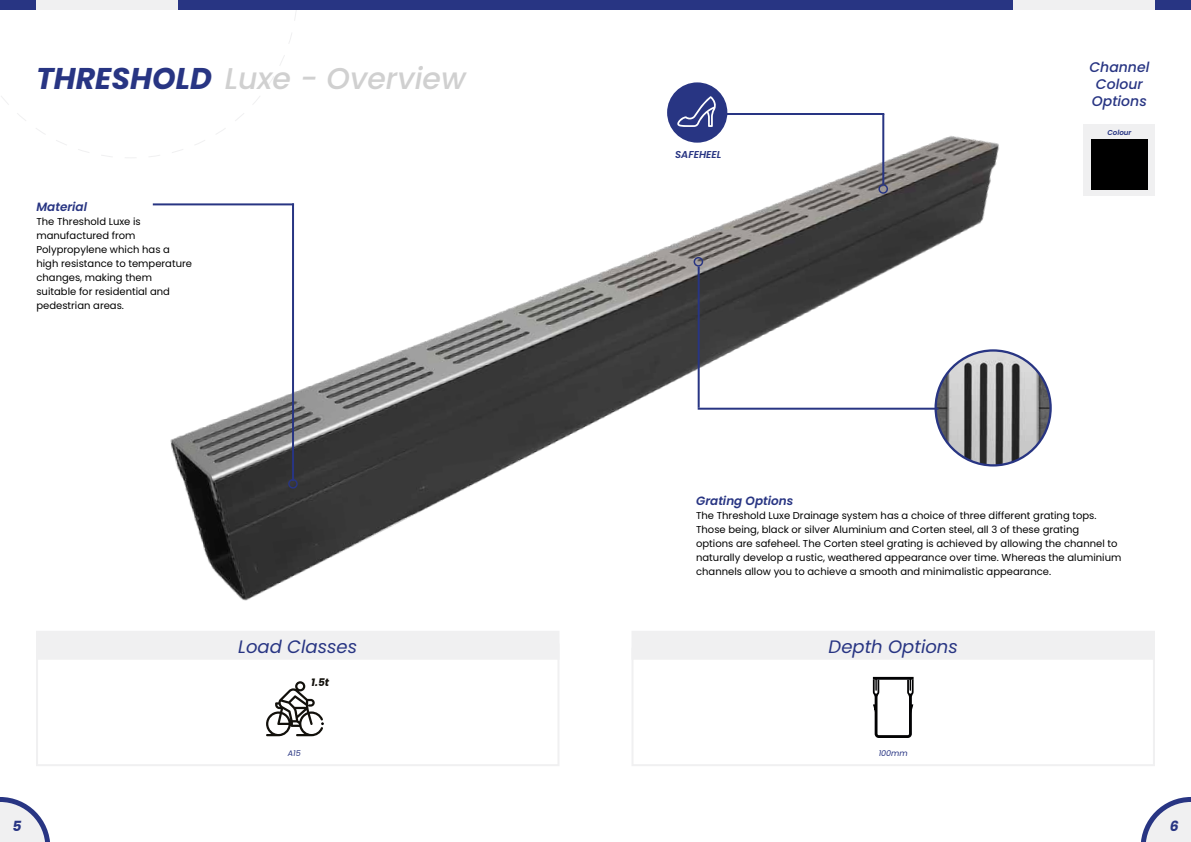
<style>
.page{position:relative;width:1191px;height:842px;background:#fff}
.page>*{position:absolute;margin:0;border:0;box-sizing:border-box;transform-origin:0 0}
.t1{font:italic 500 30px "Poppins";color:#d0d0d0}
.t2{font:italic 18px "Poppins";color:#283583}
.t3{font:italic 500 14px/16.8px "Poppins";color:#283583}
.t4{font:italic 700 14px "Poppins";color:#283583}
.t5{font:italic 600 12px "Poppins";color:#283583}
.t6{font:italic 700 10.6px "Poppins";color:#12100b}
.t7{font:10px/14px "Poppins";color:#000}
.t8{font:italic 600 10px "Poppins";color:#283583}
.t9{font:italic 8px "Poppins";color:#283583}
.t10{font:italic 600 7.1px "Poppins";color:#283583}
.s1{font-weight:700;color:#283583}
</style>
<div class="page">
<div style="left:0;top:0;width:1191px;height:10px;background:#283583"></div>
<div style="left:1013px;top:0;width:142px;height:10px;background:#f0f0f1"></div>
<div style="left:36px;top:0;width:142px;height:10px;background:#f0f0f1"></div>
<svg style="left:0;top:797px;width:50px;height:45px"></svg>
<svg style="left:1141px;top:797px;width:50px;height:45px"></svg>
<img style="left:149px;top:126px;width:903px;height:475px">
<div style="left:631px;top:648px;width:524px;height:118px;background:#fff;border:2px solid #f0f0f1"></div>
<div style="left:631px;top:631px;width:524px;height:29px;background:#f0f0f1"></div>
<div style="left:1083px;top:124px;width:72px;height:71px;background:#f0f0f1"></div>
<div style="left:1091px;top:139px;width:56px;height:51px;background:#000"></div>
<img style="left:935px;top:350px;width:115px;height:115px;border-radius:57px">
<div style="left:934px;top:349px;width:117px;height:117px;border:2px solid #283583;border-radius:50%"></div>
<hr style="left:697px;top:408px;width:241px;height:2px;background:#283583">
<hr style="left:697px;top:267px;width:2px;height:141px;background:#283583">
<div style="left:693px;top:257px;width:10px;height:10px;border:1px solid #283583;border-radius:50%"></div>
<hr style="left:153px;top:203px;width:141px;height:2px;background:#283583">
<hr style="left:292px;top:203px;width:2px;height:278px;background:#283583">
<div style="left:288px;top:479px;width:10px;height:10px;border:1px solid #283583;border-radius:50%"></div>
<hr style="left:724px;top:113px;width:160px;height:2px;background:#283583">
<hr style="left:882px;top:114px;width:2px;height:70px;background:#283583">
<div style="left:878px;top:184px;width:10px;height:10px;border:1px solid #283583;border-radius:50%"></div>
<div style="left:36px;top:643px;width:523px;height:123px;background:#fff;border:2px solid #f0f0f1"></div>
<div style="left:36px;top:631px;width:523px;height:29px;background:#f0f0f1"></div>
<div style="left:667px;top:82px;width:60px;height:61px;background:#283583;border-radius:50%"></div>
<svg style="left:677px;top:96px;width:39px;height:31px"></svg>
<svg style="left:266px;top:681px;width:58px;height:55px"></svg>
<hr style="left:874px;top:677px;width:38px;height:3px;background:#020203">
<svg style="left:873px;top:679px;width:40px;height:59px"></svg>
<h1 class="t1" style="left:36px;top:61px;width:431px"><span class="s1">THRESHOLD</span> Luxe - Overview</h1>
<h3 class="t3" style="left:1089px;top:59px;width:61px">Channel<br>Colour<br>Options</h3>
<p class="t10" style="left:1107px;top:128px;width:26px">Colour</p>
<p class="t5" style="left:36px;top:200px;width:52px">Material</p>
<p class="t7" style="left:36px;top:215px;width:157px">The Threshold Luxe is manufactured from<br>Polypropylene which has a high resistance to temperature changes, making them suitable for residential and pedestrian areas.</p>
<h2 class="t2" style="left:238px;top:636px;width:120px">Load Classes</h2>
<p class="t6" style="left:311px;top:675px;width:20px">1.5t</p>
<p class="t9" style="left:288px;top:749px;width:14px">A15</p>
<p class="t8" style="left:675px;top:149px;width:48px">SAFEHEEL</p>
<p class="t5" style="left:696px;top:494px;width:99px">Grating Options</p>
<p class="t7" style="left:696px;top:508px;width:427px">The Threshold Luxe Drainage system has a choice of three different grating tops.<br>Those being, black or silver Aluminium and Corten steel, all 3 of these grating<br>options are safeheel. The Corten steel grating is achieved by allowing the channel to naturally develop a rustic, weathered appearance over time. Whereas the aluminium channels allow you to achieve a smooth and minimalistic appearance.</p>
<h2 class="t2" style="left:828px;top:636px;width:131px">Depth Options</h2>
<p class="t9" style="left:878px;top:749px;width:31px">100mm</p>
<h3 class="t4" style="left:12px;top:818px;width:11px">5</h3>
<h3 class="t4" style="left:1169px;top:818px;width:10px">6</h3>
</div>
